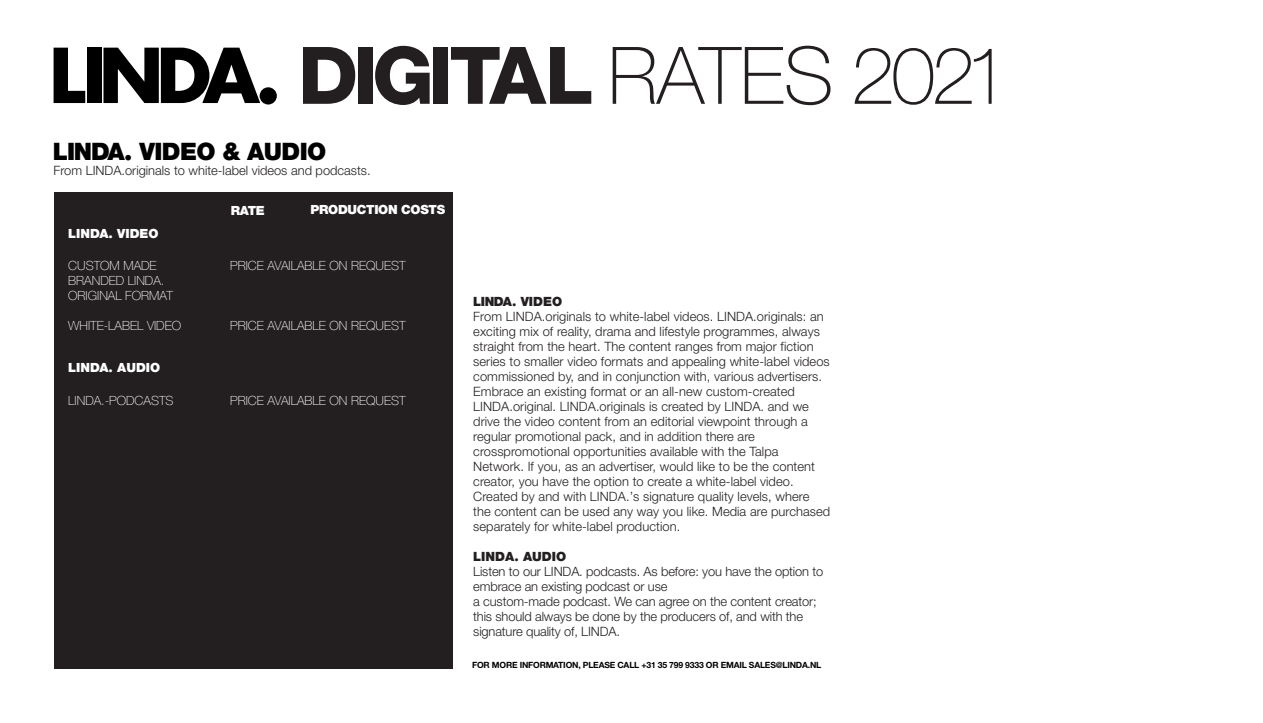
<style>
.page{position:relative;width:1263px;height:723px;background:#fff}
.page>*{position:absolute;margin:0;border:0;box-sizing:border-box;transform-origin:0 0}
.t1{font:100 79.5px "Helvetica Neue LT";letter-spacing:-.05em;color:#231f20}
.t2{font:900 24.15px "Helvetica Neue LT";letter-spacing:-.025em;color:#000}
.t3{font:300 12.9px/15px "Helvetica Neue LT";letter-spacing:.005em;color:#231f20}
.t4{font:900 12.75px "Helvetica Neue LT";color:#231f20}
.t5{font:100 12.6px/15px "Helvetica Neue LT";color:#fff}
.t6{font:900 12.6px "Helvetica Neue LT";color:#fff}
.t7{font:900 12.6px "Helvetica Neue LT";letter-spacing:-.025em;color:#fff}
.t8{font:700 8.55px "Helvetica Neue LT";letter-spacing:-.02em;color:#000}
.s1{font-weight:800}
.s2{font-family:"Futura LT";font-weight:700}
</style>
<div class="page">
<svg style="left:54px;top:48px;width:31px;height:55px"></svg>
<div style="left:87px;top:48px;width:14px;height:55px;background:#000"></div>
<svg style="left:103px;top:48px;width:157px;height:55px"></svg>
<div style="left:260px;top:87px;width:17px;height:17px;background:#000;border-radius:50%"></div>
<div style="left:54px;top:192px;width:398px;height:477px;background:#231f20"></div>
<h1 class="t1" style="left:298px;top:47px;width:713px"><span class="s1">DIGITAL</span> RATES 2021</h1>
<h2 class="t2" style="left:53px;top:143px;width:275px">LINDA<span class="s2">.</span> VIDEO &amp; AUDIO</h2>
<p class="t3" style="left:54px;top:165px;width:319px">From LINDA.originals to white-label videos and podcasts.</p>
<p class="t7" style="left:231px;top:205px;width:36px">RATE</p>
<p class="t7" style="left:311px;top:205px;width:136px">PRODUCTION COSTS</p>
<p class="t6" style="left:68px;top:229px;width:92px">LINDA<span class="s2">.</span> VIDEO</p>
<p class="t5" style="left:68px;top:259px;width:90px">CUSTOM MADE</p>
<p class="t5" style="left:230px;top:259px;width:177px">PRICE AVAILABLE ON REQUEST</p>
<p class="t5" style="left:68px;top:274px;width:106px">BRANDED LINDA.<br>ORIGINAL FORMAT</p>
<p class="t5" style="left:68px;top:319px;width:114px">WHITE-LABEL VIDEO</p>
<p class="t5" style="left:230px;top:319px;width:177px">PRICE AVAILABLE ON REQUEST</p>
<p class="t6" style="left:68px;top:363px;width:93px">LINDA<span class="s2">.</span> AUDIO</p>
<p class="t5" style="left:68px;top:394px;width:107px">LINDA.-PODCASTS</p>
<p class="t5" style="left:230px;top:394px;width:177px">PRICE AVAILABLE ON REQUEST</p>
<p class="t4" style="left:473px;top:296px;width:90px">LINDA<span class="s2">.</span> VIDEO</p>
<p class="t3" style="left:473px;top:310px;width:358px">From LINDA.originals to white-label videos. LINDA.originals: an exciting mix of reality, drama and lifestyle programmes, always straight from the heart. The content ranges from major fiction series to smaller video formats and appealing white-label videos commissioned by, and in conjunction with, various advertisers.<br>Embrace an existing format or an all-new custom-created LINDA.original. LINDA.originals is created by LINDA. and we drive the video content from an editorial viewpoint through a regular promotional pack, and in addition there are crosspromotional opportunities available with the Talpa Network. If you, as an advertiser, would like to be the content creator, you have the option to create a white-label video.<br>Created by and with LINDA.’s signature quality levels, where<br>the content can be used any way you like. Media are purchased separately for white-label production.</p>
<p class="t4" style="left:473px;top:551px;width:95px">LINDA<span class="s2">.</span> AUDIO</p>
<p class="t3" style="left:473px;top:565px;width:352px">Listen to our LINDA. podcasts. As before: you have the option to embrace an existing podcast or use<br>a custom-made podcast. We can agree on the content creator; this should always be done by the producers of, and with the signature quality of, LINDA.</p>
<p class="t8" style="left:472px;top:662px;width:351px">FOR MORE INFORMATION, PLEASE CALL +31 35 799 9333 OR EMAIL SALES@LINDA.NL</p>
</div>
